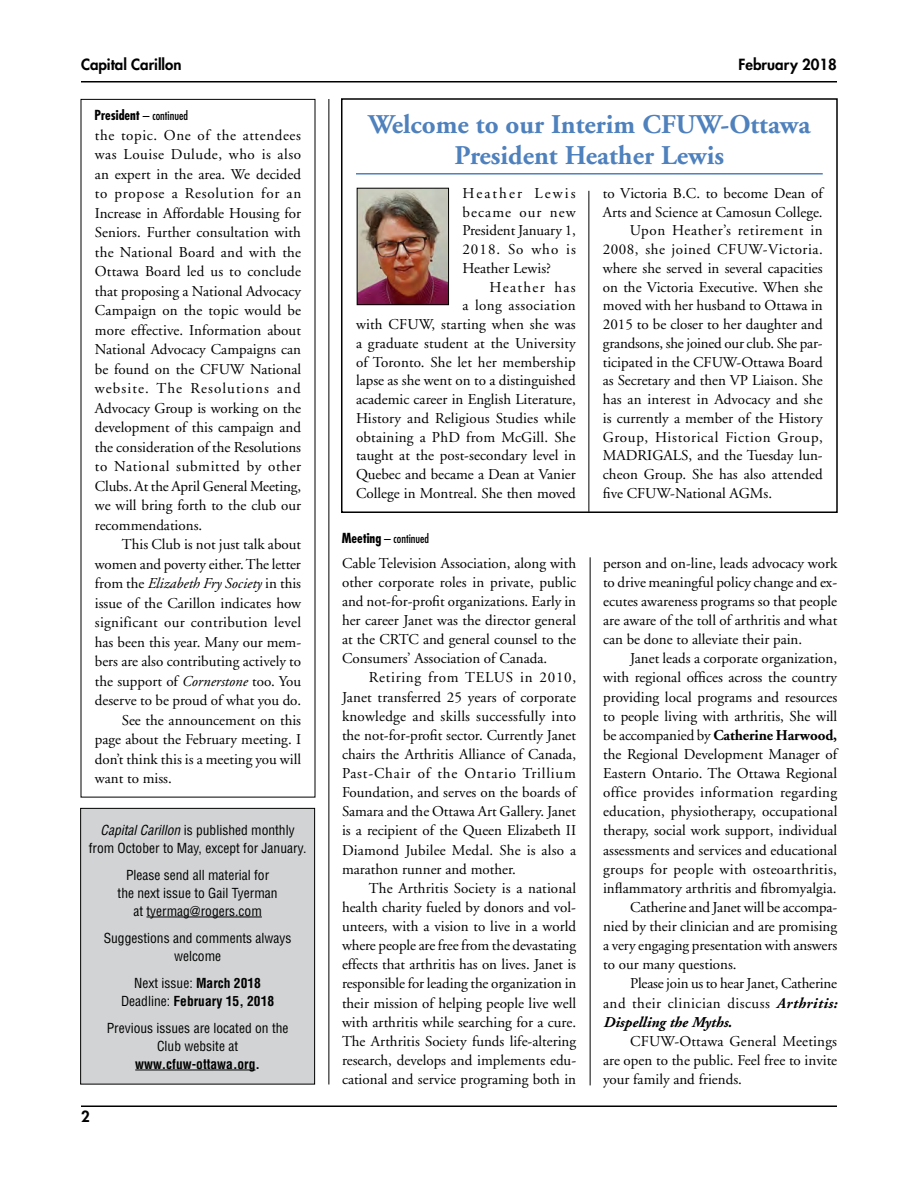
<style>
.page{position:relative;width:918px;height:1188px;background:#fff}
.page>*{position:absolute;margin:0;border:0;box-sizing:border-box;transform-origin:0 0}
.t1{font:700 27px/31px "Adobe Garamond";color:#4f81bd;text-align:center}
.t2{font:15px/19px "Adobe Garamond";color:#000;text-align:justify}
.t3{font:15px "Adobe Garamond";letter-spacing:.02em;color:#000}
.t4{font:15px "Adobe Garamond";letter-spacing:.025em;color:#000}
.t5{font:15px "Adobe Garamond";letter-spacing:.03em;color:#000}
.t6{font:700 15px "Adobe Garamond";letter-spacing:-.005em;color:#000}
.t7{font:italic 15px "Adobe Garamond";color:#000}
.t8{font:15px "Adobe Garamond";letter-spacing:.045em;color:#000}
.t9{font:800 15px "Futura";color:#000}
.t10{font:15px "Adobe Garamond";letter-spacing:.035em;color:#000}
.t11{font:15px "Adobe Garamond";letter-spacing:.04em;color:#000}
.t12{font:italic 700 15px "Adobe Garamond";color:#000}
.t13{font:condensed 13.5px/18px "Helvetica";color:#000;text-align:center}
.t14{font:700 condensed 13.5px/18px "Helvetica";color:#000;text-align:center}
.t15{font:700 condensed 13.5px "Futura";color:#000}
.t16{font:condensed 12px "Futura";color:#000}
.s1{font-weight:400}
.s2{font-weight:400;font-size:12px}
.s3{font-style:normal}
.s4{font-style:italic}
.s5{font-weight:700;font-size:13.5px}
.s6{font-size:13.5px}
.s7{font-weight:700;font-style:italic}
</style>
<div class="page">
<hr style="left:81px;top:1106px;width:756px;height:1px;background:#000">
<hr style="left:81px;top:81px;width:756px;height:1px;background:#000">
<hr style="left:328px;top:99px;width:1px;height:985px;background:#000">
<hr style="left:590px;top:557px;width:1px;height:528px;background:#000">
<div style="left:81px;top:808px;width:234px;height:276px;background:#d1d3d4"></div>
<hr style="left:146px;top:917px;width:116px;height:1px;background:#000">
<hr style="left:135px;top:1070px;width:121px;height:1px;background:#000">
<div style="left:80px;top:808px;width:235px;height:276px;border:1px solid #000"></div>
<hr style="left:356px;top:173px;width:467px;height:2px;background:#4f81bd">
<div style="left:341px;top:98px;width:497px;height:415px;border:2px solid #000"></div>
<img style="left:359px;top:190px;width:88px;height:113px">
<div style="left:357px;top:188px;width:92px;height:117px;border:1px solid #000"></div>
<hr style="left:588px;top:191px;width:1px;height:321px;background:#000">
<p class="t9" style="left:81px;top:55px;width:102px">Capital Carillon</p>
<p class="t9" style="left:739px;top:55px;width:100px">February 2018</p>
<p class="t15" style="left:94px;top:106px;width:95px">President <span class="s1">–</span> <span class="s2">continued</span></p>
<p class="t2" style="left:95px;top:126px;width:208px;line-height:19.5px">the topic. One of the attendees was Louise Dulude, who is also an expert in the area. We decided to propose a Resolution for an Increase in Affordable Housing for Seniors. Further consultation with the National Board and with the Ottawa Board led us to conclude that proposing a National Advocacy Campaign on the topic would be more effective. Information about National Advocacy Campaigns can be found on the CFUW National website. The Resolutions and Advocacy Group is working on the development of this campaign and the consideration of the Resolutions to National submitted by other Clubs. At the April General Meeting, we will bring forth to the club our recommendations.</p>
<p class="t2" style="left:122px;top:535px;width:181px">This Club is not just talk about</p>
<p class="t2" style="left:95px;top:555px;width:208px">women and poverty either. The letter</p>
<p class="t7" style="left:95px;top:575px;width:208px"><span class="s3">from the</span> Elizabeth Fry Society <span class="s3">in this</span></p>
<p class="t2" style="left:95px;top:594px;width:208px">issue of the Carillon indicates how</p>
<p class="t3" style="left:95px;top:614px;width:208px">significant our contribution level</p>
<p class="t2" style="left:95px;top:633px;width:208px">has been this year. Many our mem-</p>
<p class="t2" style="left:95px;top:652px;width:208px">bers are also contributing actively to</p>
<p class="t2" style="left:95px;top:672px;width:208px">the support of <span class="s4">Cornerstone</span> too. You</p>
<p class="t2" style="left:95px;top:691px;width:208px">deserve to be proud of what you do.</p>
<p class="t2" style="left:122px;top:711px;width:181px">See the announcement on this</p>
<p class="t2" style="left:95px;top:730px;width:208px">page about the February meeting. I</p>
<p class="t2" style="left:95px;top:750px;width:208px">don’t think this is a meeting you will</p>
<p class="t2" style="left:95px;top:769px;width:78px">want to miss.</p>
<p class="t13" style="left:89px;top:821px;width:219px"><span class="s4">Capital Carillon</span> is published monthly from October to May, except for January.</p>
<p class="t13" style="left:118px;top:866px;width:162px">Please send all material for the next issue to Gail Tyerman at tyermag@rogers.com</p>
<p class="t13" style="left:104px;top:929px;width:189px">Suggestions and comments always welcome</p>
<p class="t14" style="left:121px;top:974px;width:155px"><span class="s1">Next issue:</span> March 2018<br><span class="s1">Deadline:</span> February 15, 2018</p>
<p class="t13" style="left:107px;top:1019px;width:183px">Previous issues are located on the<br>Club website at</p>
<p class="t14" style="left:135px;top:1055px;width:126px">www.cfuw-ottawa.org.</p>
<p class="t9" style="left:81px;top:1106px;width:10px">2</p>
<h1 class="t1" style="left:368px;top:109px;width:443px">Welcome to our Interim CFUW-Ottawa<br>President Heather Lewis</h1>
<p class="t2" style="left:462px;top:184px;width:115px">Heather Lewis became our new President January 1, 2018. So who is Heather Lewis?</p>
<p class="t2" style="left:356px;top:278px;width:222px;text-align:right">Heather has<br>a long association<br>with CFUW, starting when she was a graduate student at the University of Toronto. She let her membership lapse as she went on to a distinguished academic career in English Literature,<br>History and Religious Studies while obtaining a PhD from McGill. She taught at the post-secondary level in<br>Quebec and became a Dean at Vanier<br>College in Montreal. She then moved</p>
<p class="t2" style="left:603px;top:184px;width:222px">to Victoria B.C. to become Dean of</p>
<p class="t2" style="left:603px;top:203px;width:221px">Arts and Science at Camosun College.</p>
<p class="t11" style="left:630px;top:223px;width:194px">Upon Heather’s retirement in</p>
<p class="t10" style="left:603px;top:241px;width:221px">2008, she joined CFUW-Victoria.</p>
<p class="t2" style="left:603px;top:259px;width:221px">where she served in several capacities</p>
<p class="t2" style="left:603px;top:278px;width:221px">on the Victoria Executive. When she</p>
<p class="t2" style="left:603px;top:296px;width:221px">moved with her husband to Ottawa in</p>
<p class="t2" style="left:603px;top:315px;width:221px">2015 to be closer to her daughter and</p>
<p class="t2" style="left:603px;top:334px;width:221px">grandsons, she joined our club. She par-</p>
<p class="t2" style="left:603px;top:353px;width:221px">ticipated in the CFUW-Ottawa Board</p>
<p class="t2" style="left:603px;top:371px;width:221px">as Secretary and then VP Liaison. She</p>
<p class="t2" style="left:603px;top:390px;width:221px">has an interest in Advocacy and she</p>
<p class="t2" style="left:603px;top:409px;width:221px">is currently a member of the History</p>
<p class="t8" style="left:603px;top:429px;width:221px">Group, Historical Fiction Group,</p>
<p class="t2" style="left:603px;top:446px;width:221px">MADRIGALS, and the Tuesday lun-</p>
<p class="t2" style="left:603px;top:465px;width:221px">cheon Group. She has also attended</p>
<p class="t2" style="left:603px;top:484px;width:171px">five CFUW-National AGMs.</p>
<p class="t16" style="left:342px;top:531px;width:89px"><span class="s5">Meeting</span> <span class="s6">–</span> continued</p>
<p class="t2" style="left:342px;top:554px;width:236px">Cable Television Association, along with other corporate roles in private, public and not-for-profit organizations. Early in her career Janet was the director general at the CRTC and general counsel to the Consumers’ Association of Canada.</p>
<p class="t2" style="left:342px;top:669px;width:236px;text-indent:27px">Retiring from TELUS in 2010, Janet transferred 25 years of corporate knowledge and skills successfully into the not-for-profit sector. Currently Janet chairs the Arthritis Alliance of Canada, Past-Chair of the Ontario Trillium Foundation, and serves on the boards of Samara and the Ottawa Art Gallery. Janet is a recipient of the Queen Elizabeth II Diamond Jubilee Medal. She is also a marathon runner and mother.</p>
<p class="t2" style="left:342px;top:879px;width:236px;text-indent:27px">The Arthritis Society is a national health charity fueled by donors and vol&shy;unteers, with a vision to live in a world where people are free from the devastating effects that arthritis has on lives. Janet is responsible for leading the organization in their mission of helping people live well with arthritis while searching for a cure.<br>The Arthritis Society funds life-altering research, develops and implements edu&shy;cational and service programing both in</p>
<p class="t2" style="left:603px;top:554px;width:236px">person and on-line, leads advocacy work to drive meaningful policy change and ex&shy;ecutes awareness programs so that people are aware of the toll of arthritis and what can be done to alleviate their pain.</p>
<p class="t2" style="left:630px;top:649px;width:209px">Janet leads a corporate organization,</p>
<p class="t2" style="left:603px;top:669px;width:236px">with regional offices across the country</p>
<p class="t2" style="left:603px;top:688px;width:236px">providing local programs and resources</p>
<p class="t2" style="left:603px;top:707px;width:236px">to people living with arthritis, She will</p>
<p class="t6" style="left:603px;top:727px;width:236px"><span class="s1">be accompanied by</span> Catherine Harwood,</p>
<p class="t2" style="left:603px;top:745px;width:236px">the Regional Development Manager of</p>
<p class="t2" style="left:603px;top:764px;width:236px">Eastern Ontario. The Ottawa Regional</p>
<p class="t4" style="left:603px;top:784px;width:236px">office provides information regarding</p>
<p class="t2" style="left:603px;top:802px;width:236px">education, physiotherapy, occupational</p>
<p class="t2" style="left:603px;top:822px;width:236px">therapy, social work support, individual</p>
<p class="t2" style="left:603px;top:841px;width:236px">assessments and services and educational</p>
<p class="t3" style="left:603px;top:861px;width:235px">groups for people with osteoarthritis,</p>
<p class="t2" style="left:603px;top:879px;width:235px">inflammatory arthritis and fibromyalgia.</p>
<p class="t2" style="left:630px;top:898px;width:209px">Catherine and Janet will be accompa-</p>
<p class="t2" style="left:603px;top:917px;width:236px">nied by their clinician and are promising</p>
<p class="t2" style="left:603px;top:936px;width:236px">a very engaging presentation with answers</p>
<p class="t2" style="left:603px;top:955px;width:135px">to our many questions.</p>
<p class="t2" style="left:630px;top:975px;width:209px">Please join us to hear Janet, Catherine</p>
<p class="t5" style="left:603px;top:995px;width:236px">and their clinician discuss <span class="s7">Arthritis:</span></p>
<p class="t12" style="left:603px;top:1014px;width:130px">Dispelling the Myths.</p>
<p class="t2" style="left:603px;top:1032px;width:236px;text-indent:27px">CFUW-Ottawa General Meetings are open to the public. Feel free to invite your family and friends.</p>
</div>
